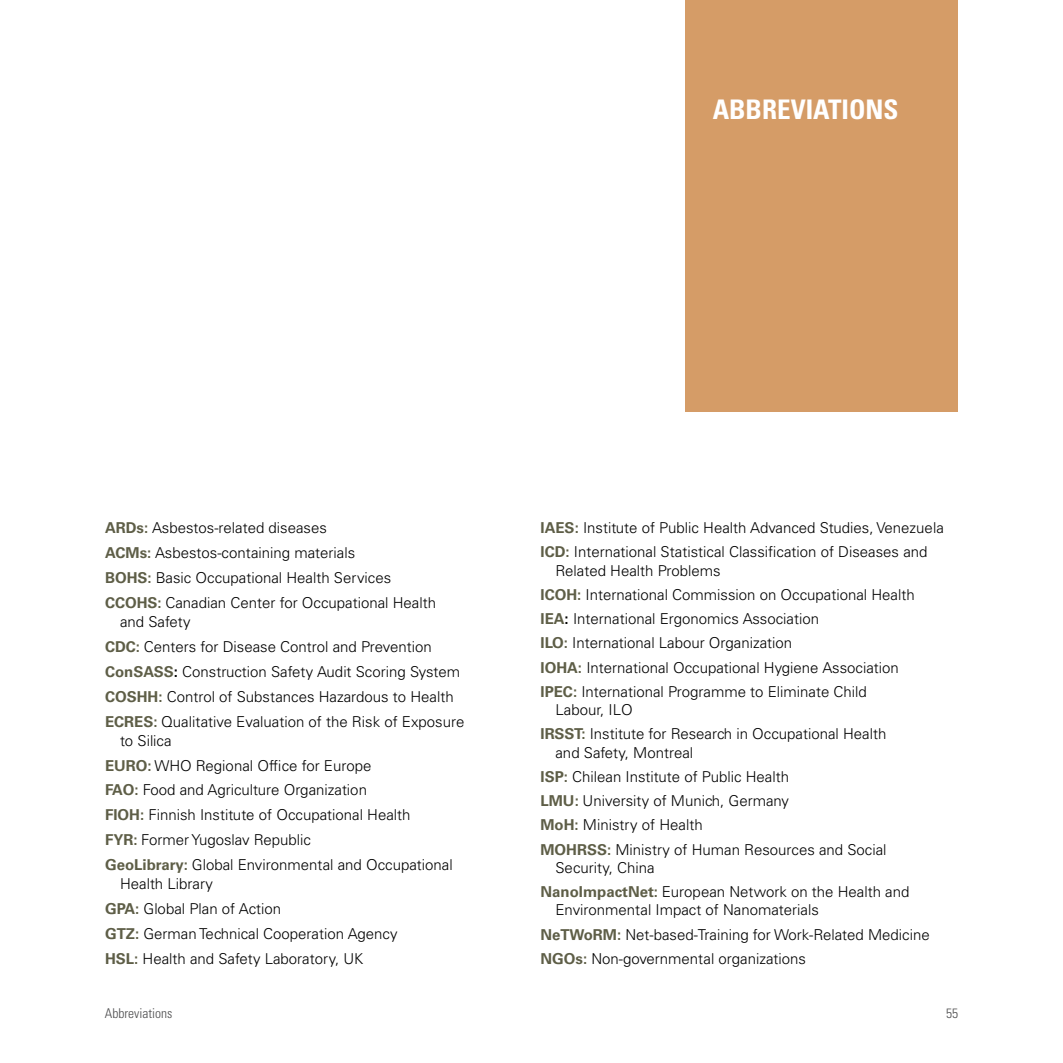
<style>
.page{position:relative;width:1063px;height:1063px;background:#fff}
.page>*{position:absolute;margin:0;border:0;box-sizing:border-box;transform-origin:0 0}
.H3__Priority{font:700 condensed 27px "Univers LT Std";color:#fff}
.Abbreviations{font:300 15px/18.3px "Univers LT Std";color:#000}
.t1{font:300 condensed 13.5px "Univers LT Std";color:#4d4d4e}
.s1{font-weight:700;color:#5e5e47}
.s2{font-weight:700}
</style>
<div class="page">
<div style="left:686px;top:0;width:272px;height:412px;background:#d59c67"></div>
<h3 class="H3__Priority" style="left:713px;top:92px;width:187px">ABBREVIATIONS</h3>
<p class="Abbreviations" style="left:105px;top:519px;width:223px"><span class="s1">ARDs:</span> Asbestos-related diseases</p>
<p class="Abbreviations" style="left:105px;top:544px;width:252px"><span class="s1">ACMs:</span> Asbestos-containing materials</p>
<p class="Abbreviations" style="left:105px;top:569px;width:288px"><span class="s1">BOHS:</span> Basic Occupational Health Services</p>
<p class="Abbreviations" style="left:120px;top:593px;width:318px;line-height:18.9px;text-indent:-15px"><span class="s1">CCOHS:</span> Canadian Center for Occupational Health and Safety</p>
<p class="Abbreviations" style="left:105px;top:637px;width:328px"><span class="s1">CDC:</span> Centers for Disease Control and Prevention</p>
<p class="Abbreviations" style="left:105px;top:662px;width:357px"><span class="s1">ConSASS</span><span class="s2">:</span> Construction Safety Audit Scoring System</p>
<p class="Abbreviations" style="left:105px;top:687px;width:350px"><span class="s1">COSHH:</span> Control of Substances Hazardous to Health</p>
<p class="Abbreviations" style="left:120px;top:712px;width:346px;line-height:18.9px;text-indent:-15px"><span class="s1">ECRES:</span> Qualitative Evaluation of the Risk of Exposure to Silica</p>
<p class="Abbreviations" style="left:105px;top:756px;width:268px"><span class="s1">EURO:</span> WHO Regional Office for Europe</p>
<p class="Abbreviations" style="left:105px;top:781px;width:264px"><span class="s1">FAO:</span> Food and Agriculture Organization</p>
<p class="Abbreviations" style="left:105px;top:806px;width:307px"><span class="s1">FIOH:</span> Finnish Institute of Occupational Health</p>
<p class="Abbreviations" style="left:105px;top:831px;width:208px"><span class="s1">FYR:</span> Former Yugoslav Republic</p>
<p class="Abbreviations" style="left:120px;top:855px;width:334px;line-height:18.9px;text-indent:-15px"><span class="s1">GeoLibrary:</span> Global Environmental and Occupational<br>Health Library</p>
<p class="Abbreviations" style="left:105px;top:900px;width:178px"><span class="s1">GPA:</span> Global Plan of Action</p>
<p class="Abbreviations" style="left:105px;top:925px;width:294px"><span class="s1">GTZ:</span> German Technical Cooperation Agency</p>
<p class="Abbreviations" style="left:105px;top:950px;width:260px"><span class="s1">HSL:</span> Health and Safety Laboratory, UK</p>
<p class="Abbreviations" style="left:540px;top:519px;width:405px"><span class="s1">IAES:</span> Institute of Public Health Advanced Studies, Venezuela</p>
<p class="Abbreviations" style="left:555px;top:543px;width:374px;text-indent:-15px"><span class="s1">ICD:</span> International Statistical Classification of Diseases and<br>Related Health Problems</p>
<p class="Abbreviations" style="left:540px;top:585px;width:376px"><span class="s1">ICOH:</span> International Commission on Occupational Health</p>
<p class="Abbreviations" style="left:540px;top:610px;width:280px"><span class="s1">IEA</span><span class="s2">:</span> International Ergonomics Association</p>
<p class="Abbreviations" style="left:540px;top:634px;width:253px"><span class="s1">ILO:</span> International Labour Organization</p>
<p class="Abbreviations" style="left:540px;top:658px;width:360px"><span class="s1">IOHA:</span> International Occupational Hygiene Association</p>
<p class="Abbreviations" style="left:555px;top:683px;width:313px;text-indent:-15px"><span class="s1">IPEC:</span> International Programme to Eliminate Child<br>Labour, ILO</p>
<p class="Abbreviations" style="left:555px;top:725px;width:332px;text-indent:-15px"><span class="s1">IRSST:</span> Institute for Research in Occupational Health and Safety, Montreal</p>
<p class="Abbreviations" style="left:540px;top:768px;width:250px"><span class="s1">ISP:</span> Chilean Institute of Public Health</p>
<p class="Abbreviations" style="left:540px;top:792px;width:250px"><span class="s1">LMU:</span> University of Munich, Germany</p>
<p class="Abbreviations" style="left:540px;top:816px;width:164px"><span class="s1">MoH:</span> Ministry of Health</p>
<p class="Abbreviations" style="left:555px;top:840px;width:333px;text-indent:-15px"><span class="s1">MOHRSS:</span> Ministry of Human Resources and Social<br>Security, China</p>
<p class="Abbreviations" style="left:555px;top:883px;width:355px;text-indent:-15px"><span class="s1">NanoImpactNet:</span> European Network on the Health and<br>Environmental Impact of Nanomaterials</p>
<p class="Abbreviations" style="left:540px;top:925px;width:391px"><span class="s1">NeTWoRM:</span> Net-based-Training for Work-Related Medicine</p>
<p class="Abbreviations" style="left:540px;top:950px;width:267px"><span class="s1">NGOs:</span> Non-governmental organizations</p>
<p class="t1" style="left:105px;top:1005px;width:69px">Abbreviations</p>
<p class="t1" style="left:946px;top:1005px;width:13px">55</p>
</div>
